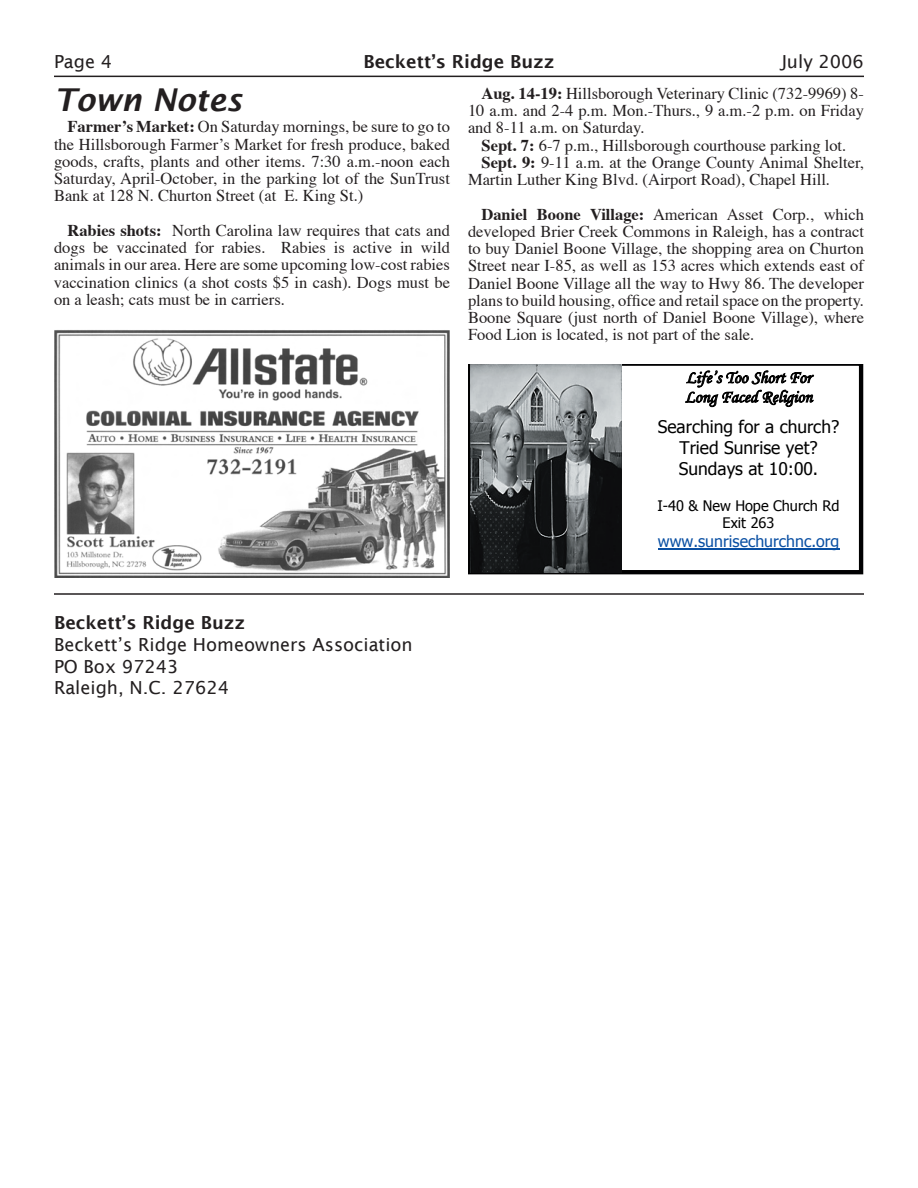
<style>
.page{position:relative;width:918px;height:1188px;background:#fff}
.page>*{position:absolute;margin:0;border:0;box-sizing:border-box;transform-origin:0 0}
.t1{font:italic 600 31.5px "Lucida Sans";color:#231f20}
.t2{font:18px/21.6px "Lucida Sans";color:#231f20}
.t3{font:600 18px "Lucida Sans";color:#231f20}
.t4{font:17.4px/21px "Tahoma";color:#000;text-align:center}
.t5{font:17.4px/19.5px "Monotype Corsiva";color:#000}
.t6{font:16.5px/17.2px "Times";color:#231f20;text-align:justify}
.t7{font:15.9px "Tahoma";color:#094fa3}
.t8{font:14.55px/17.4px "Tahoma";color:#000;text-align:center}
.s1{font-weight:700}
</style>
<div class="page">
<hr style="left:54px;top:593px;width:810px;height:2px;background:#231f20">
<img style="left:54px;top:330px;width:396px;height:247px">
<svg style="left:468px;top:365px;width:395px;height:209px"></svg>
<img style="left:470px;top:365px;width:152px;height:207px">
<svg style="left:685px;top:371px;width:129px;height:36px"></svg>
<hr style="left:658px;top:549px;width:181px;height:1px;background:#094fa3">
<hr style="left:54px;top:76px;width:810px;height:1px;background:#231f20">
<p class="t2" style="left:54px;top:51px;width:60px">Page 4</p>
<p class="t3" style="left:363px;top:51px;width:193px">Beckett’s Ridge Buzz</p>
<p class="t2" style="left:781px;top:51px;width:84px">July 2006</p>
<h1 class="t1" style="left:54px;top:81px;width:190px">Town Notes</h1>
<p class="t6" style="left:54px;top:117px;width:398px;text-indent:14px"><span class="s1">Farmer’s Market:</span> On Saturday mornings, be sure to go to the Hillsborough Farmer’s Market for fresh produce, baked goods, crafts, plants and other items. 7:30 a.m.-noon each Saturday, April-October, in the parking lot of the SunTrust Bank at 128 N. Churton Street (at E. King St.)</p>
<p class="t6" style="left:54px;top:220px;width:398px;text-indent:14px"><span class="s1">Rabies shots:</span> North Carolina law requires that cats and dogs be vaccinated for rabies. Rabies is active in wild animals in our area. Here are some upcoming low-cost rabies vaccination clinics (a shot costs $5 in cash). Dogs must be on a leash; cats must be in carriers.</p>
<p class="t6" style="left:468px;top:83px;width:398px;text-indent:14px"><span class="s1">Aug. 14-19:</span> Hillsborough Veterinary Clinic (732-9969) 8- 10 a.m. and 2-4 p.m. Mon.-Thurs., 9 a.m.-2 p.m. on Friday and 8-11 a.m. on Saturday.</p>
<p class="t6" style="left:482px;top:135px;width:366px"><span class="s1">Sept. 7:</span> 6-7 p.m., Hillsborough courthouse parking lot.</p>
<p class="t6" style="left:481px;top:152px;width:384px"><span class="s1">Sept. 9:</span> 9-11 a.m. at the Orange County Animal Shelter,</p>
<p class="t6" style="left:468px;top:169px;width:364px">Martin Luther King Blvd. (Airport Road), Chapel Hill.</p>
<p class="t6" style="left:468px;top:204px;width:398px;text-indent:13px"><span class="s1">Daniel Boone Village:</span> American Asset Corp., which developed Brier Creek Commons in Raleigh, has a contract to buy Daniel Boone Village, the shopping area on Churton Street near I-85, as well as 153 acres which extends east of Daniel Boone Village all the way to Hwy 86. The developer plans to build housing, office and retail space on the property.<br>Boone Square (just north of Daniel Boone Village), where Food Lion is located, is not part of the sale.</p>
<p class="t3" style="left:54px;top:613px;width:193px">Beckett’s Ridge Buzz</p>
<p class="t2" style="left:54px;top:634px;width:360px">Beckett’s Ridge Homeowners Association<br>PO Box 97243<br>Raleigh, N.C. 27624</p>
<p class="t5" style="left:685px;top:368px;width:129px">Life’s Too Short For<br>Long Faced Religion</p>
<p class="t4" style="left:658px;top:416px;width:183px">Searching for a church?<br>Tried Sunrise yet?<br>Sundays at 10:00.</p>
<p class="t8" style="left:658px;top:496px;width:184px">I-40 &amp; New Hope Church Rd<br>Exit 263</p>
<p class="t7" style="left:658px;top:531px;width:183px">www.sunrisechurchnc.org</p>
</div>
